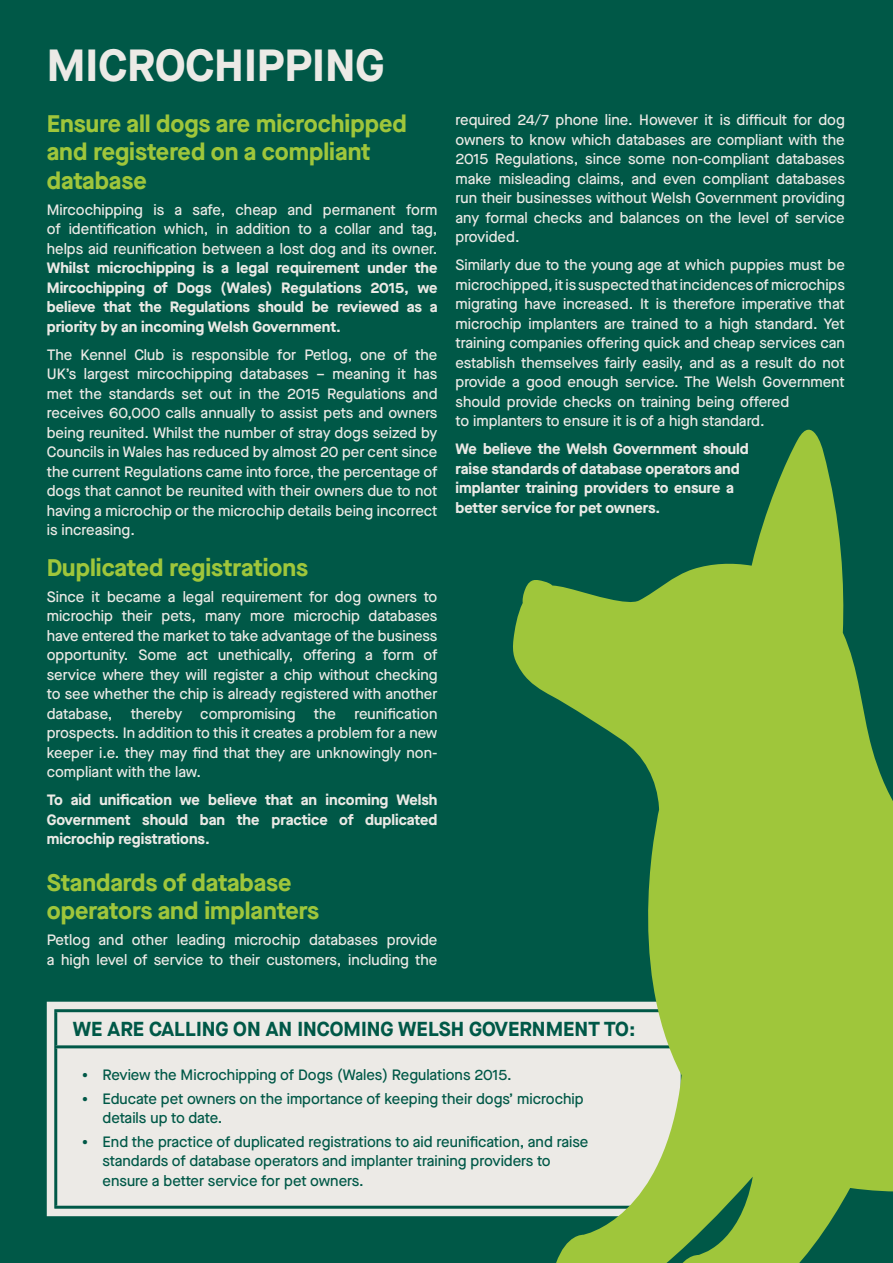
<style>
.page{position:relative;width:893px;height:1263px;background:#005847}
.page>*{position:absolute;margin:0;border:0;box-sizing:border-box;transform-origin:0 0}
.t1{font:700 45px "Maison Neue";color:#eceae6}
.t2{font:700 24px/28.5px "Maison Neue";color:#9fc63b}
.t3{font:700 20.25px "Maison Neue";color:#005847}
.t4{font:500 15px/19.5px "Maison Neue";color:#eceae6;text-align:justify}
.t5{font:700 15px/19.5px "Maison Neue";color:#eceae6;text-align:justify}
.t6{font:500 15px/19.5px "Maison Neue";color:#005847}
.s1{font-size:21px}
</style>
<div class="page">
<div style="left:57px;top:1012px;width:455px;height:194px;background:#eceae6"></div>
<hr style="left:54px;top:1045px;width:630px;height:3px;background:#005847">
<div style="left:47px;top:1002px;width:644px;height:214px;border:8px solid #eceae6"></div>
<svg style="left:512px;top:429px;width:381px;height:834px;fill:#9fc63b"></svg>
<h1 class="t1" style="left:47px;top:33px;width:339px">MICROCHIPPING</h1>
<h2 class="t2" style="left:47px;top:108px;width:361px">Ensure all dogs are microchipped and registered on a compliant database</h2>
<p class="t4" style="left:47px;top:200px;width:392px">Mircochipping is a safe, cheap and permanent form of identification which, in addition to a collar and tag, helps aid reunification between a lost dog and its owner.</p>
<p class="t5" style="left:47px;top:258px;width:392px">Whilst microchipping is a legal requirement under the Mircochipping of Dogs (Wales) Regulations 2015, we believe that the Regulations should be reviewed as a priority by an incoming Welsh Government.</p>
<p class="t4" style="left:47px;top:345px;width:392px">The Kennel Club is responsible for Petlog, one of the UK’s largest mircochipping databases – meaning it has met the standards set out in the 2015 Regulations and receives 60,000 calls annually to assist pets and owners being reunited. Whilst the number of stray dogs seized by Councils in Wales has reduced by almost 20 per cent since the current Regulations came into force, the percentage of dogs that cannot be reunited with their owners due to not having a microchip or the microchip details being incorrect is increasing.</p>
<h2 class="t2" style="left:47px;top:552px;width:263px">Duplicated registrations</h2>
<p class="t4" style="left:47px;top:586px;width:392px">Since it became a legal requirement for dog owners to microchip their pets, many more microchip databases have entered the market to take advantage of the business opportunity. Some act unethically, offering a form of service where they will register a chip without checking to see whether the chip is already registered with another database, thereby compromising the reunification prospects. In addition to this it creates a problem for a new keeper i.e. they may find that they are unknowingly non&shy;compliant with the law.</p>
<p class="t5" style="left:47px;top:790px;width:392px">To aid unification we believe that an incoming Welsh Government should ban the practice of duplicated microchip registrations.</p>
<h2 class="t2" style="left:47px;top:867px;width:274px">Standards of database operators and implanters</h2>
<p class="t4" style="left:47px;top:930px;width:392px">Petlog and other leading microchip databases provide a high level of service to their customers, including the</p>
<p class="t4" style="left:455px;top:110px;width:391px">required 24/7 phone line. However it is difficult for dog owners to know which databases are compliant with the 2015 Regulations, since some non-compliant databases make misleading claims, and even compliant databases run their businesses without Welsh Government providing any formal checks and balances on the level of service provided.</p>
<p class="t4" style="left:455px;top:255px;width:391px;text-align:left">Similarly due to the young age at which puppies must be microchipped, it is suspected that incidences of microchips migrating have increased. It is therefore imperative that microchip implanters are trained to a high standard. Yet training companies offering quick and cheap services can establish themselves fairly easily, and as a result do not provide a good enough service. The Welsh Government should provide checks on training being offered<br>to implanters to ensure it is of a high standard.</p>
<p class="t5" style="left:455px;top:439px;width:295px;text-align:left">We believe the Welsh Government should raise standards of database operators and implanter training providers to ensure a better service for pet owners.</p>
<h3 class="t3" style="left:73px;top:1015px;width:564px">WE ARE CALLING ON AN INCOMING WELSH GOVERNMENT TO:</h3>
<p class="t6" style="left:81px;top:1064px;width:432px"><span class="s1">•</span> Review the Microchipping of Dogs (Wales) Regulations 2015.</p>
<p class="t6" style="left:103px;top:1088px;width:483px;text-indent:-21px"><span class="s1">•</span> Educate pet owners on the importance of keeping their dogs’ microchip details up to date.</p>
<p class="t6" style="left:103px;top:1131px;width:487px;text-indent:-21px"><span class="s1">•</span> End the practice of duplicated registrations to aid reunification, and raise standards of database operators and implanter training providers to ensure a better service for pet owners.</p>
</div>
